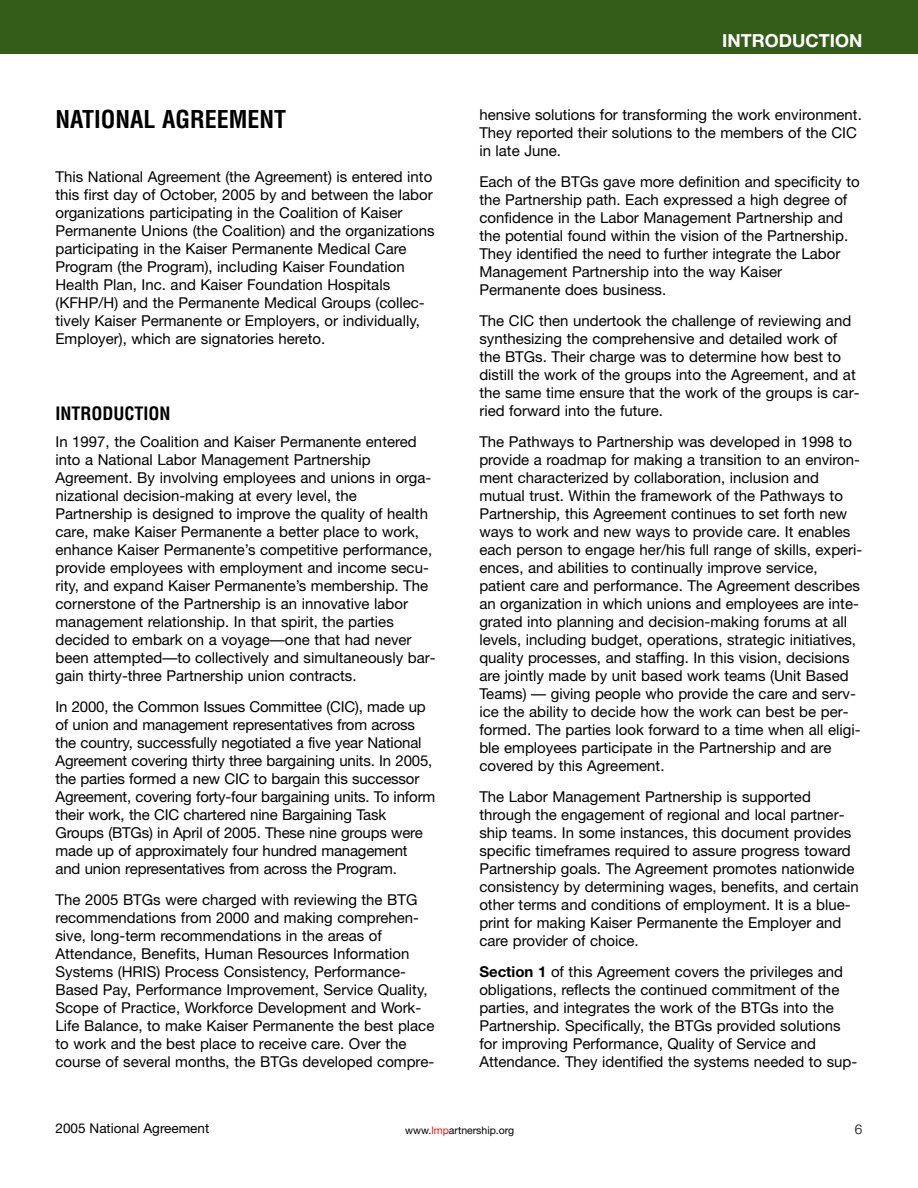
<style>
.page{position:relative;width:918px;height:1188px;background:#fff}
.page>*{position:absolute;margin:0;border:0;box-sizing:border-box;transform-origin:0 0}
.t1{font:700 condensed 24px "Helvetica";color:#000}
.t2{font:700 condensed 18px "Helvetica";color:#000}
.t3{font:700 18px "Helvetica Neue";color:#fff}
.t4{font:15px/18px "Helvetica Neue";color:#000}
.t5{font:13.5px "Helvetica Neue";color:#000}
.t6{font:300 13.5px "Helvetica Neue";color:#000}
.t7{font:10.5px "Helvetica Neue";color:#000}
.s1{font-weight:700}
.s2{color:#ff0f0e}
</style>
<div class="page">
<div style="left:0;top:0;width:918px;height:54px;background:#355d1a"></div>
<h1 class="t1" style="left:56px;top:110px;width:232px">NATIONAL AGREEMENT</h1>
<p class="t4" style="left:56px;top:169px;width:381px">This National Agreement (the Agreement) is entered into this first day of October, 2005 by and between the labor organizations participating in the Coalition of Kaiser Permanente Unions (the Coalition) and the organizations participating in the Kaiser Permanente Medical Care Program (the Program), including Kaiser Foundation Health Plan, Inc. and Kaiser Foundation Hospitals (KFHP/H) and the Permanente Medical Groups (collec&shy;tively Kaiser Permanente or Employers, or individually, Employer), which are signatories hereto.</p>
<p class="t2" style="left:56px;top:407px;width:116px">INTRODUCTION</p>
<p class="t4" style="left:56px;top:434px;width:382px">In 1997, the Coalition and Kaiser Permanente entered into a National Labor Management Partnership Agreement. By involving employees and unions in orga&shy;nizational decision-making at every level, the Partnership is designed to improve the quality of health care, make Kaiser Permanente a better place to work, enhance Kaiser Permanente’s competitive performance, provide employees with employment and income secu&shy;rity, and expand Kaiser Permanente’s membership. The cornerstone of the Partnership is an innovative labor management relationship. In that spirit, the parties decided to embark on a voyage—one that had never been attempted—to collectively and simultaneously bar&shy;gain thirty-three Partnership union contracts.</p>
<p class="t4" style="left:56px;top:699px;width:381px">In 2000, the Common Issues Committee (CIC), made up of union and management representatives from across the country, successfully negotiated a five year National Agreement covering thirty three bargaining units. In 2005, the parties formed a new CIC to bargain this successor Agreement, covering forty-four bargaining units. To inform their work, the CIC chartered nine Bargaining Task Groups (BTGs) in April of 2005. These nine groups were made up of approximately four hundred management and union representatives from across the Program.</p>
<p class="t4" style="left:56px;top:892px;width:380px">The 2005 BTGs were charged with reviewing the BTG recommendations from 2000 and making comprehen&shy;sive, long-term recommendations in the areas of Attendance, Benefits, Human Resources Information Systems (HRIS) Process Consistency, Performance-Based Pay, Performance Improvement, Service Quality, Scope of Practice, Workforce Development and Work-Life Balance, to make Kaiser Permanente the best place to work and the best place to receive care. Over the course of several months, the BTGs developed compre-</p>
<p class="t3" style="left:722px;top:34px;width:142px">INTRODUCTION</p>
<p class="t4" style="left:479px;top:107px;width:384px">hensive solutions for transforming the work environment.<br>They reported their solutions to the members of the CIC in late June.</p>
<p class="t4" style="left:479px;top:174px;width:382px">Each of the BTGs gave more definition and specificity to the Partnership path. Each expressed a high degree of confidence in the Labor Management Partnership and the potential found within the vision of the Partnership.<br>They identified the need to further integrate the Labor Management Partnership into the way Kaiser Permanente does business.</p>
<p class="t4" style="left:479px;top:313px;width:382px">The CIC then undertook the challenge of reviewing and synthesizing the comprehensive and detailed work of the BTGs. Their charge was to determine how best to distill the work of the groups into the Agreement, and at the same time ensure that the work of the groups is car&shy;ried forward into the future.</p>
<p class="t4" style="left:479px;top:434px;width:385px">The Pathways to Partnership was developed in 1998 to provide a roadmap for making a transition to an environ&shy;ment characterized by collaboration, inclusion and mutual trust. Within the framework of the Pathways to Partnership, this Agreement continues to set forth new ways to work and new ways to provide care. It enables each person to engage her/his full range of skills, experi&shy;ences, and abilities to continually improve service, patient care and performance. The Agreement describes an organization in which unions and employees are inte&shy;grated into planning and decision-making forums at all levels, including budget, operations, strategic initiatives, quality processes, and staffing. In this vision, decisions are jointly made by unit based work teams (Unit Based Teams) — giving people who provide the care and serv&shy;ice the ability to decide how the work can best be per&shy;formed. The parties look forward to a time when all eligi&shy;ble employees participate in the Partnership and are covered by this Agreement.</p>
<p class="t4" style="left:479px;top:789px;width:381px">The Labor Management Partnership is supported through the engagement of regional and local partner&shy;ship teams. In some instances, this document provides specific timeframes required to assure progress toward Partnership goals. The Agreement promotes nationwide consistency by determining wages, benefits, and certain other terms and conditions of employment. It is a blue&shy;print for making Kaiser Permanente the Employer and care provider of choice.</p>
<p class="t4" style="left:479px;top:964px;width:379px"><span class="s1">Section 1</span> of this Agreement covers the privileges and obligations, reflects the continued commitment of the parties, and integrates the work of the BTGs into the Partnership. Specifically, the BTGs provided solutions for improving Performance, Quality of Service and Attendance. They identified the systems needed to sup-</p>
<p class="t5" style="left:56px;top:1123px;width:155px">2005 National Agreement</p>
<p class="t7" style="left:405px;top:1126px;width:110px">www.<span class="s2">lmp</span>artnership.org</p>
<p class="t6" style="left:855px;top:1124px;width:9px">6</p>
</div>
